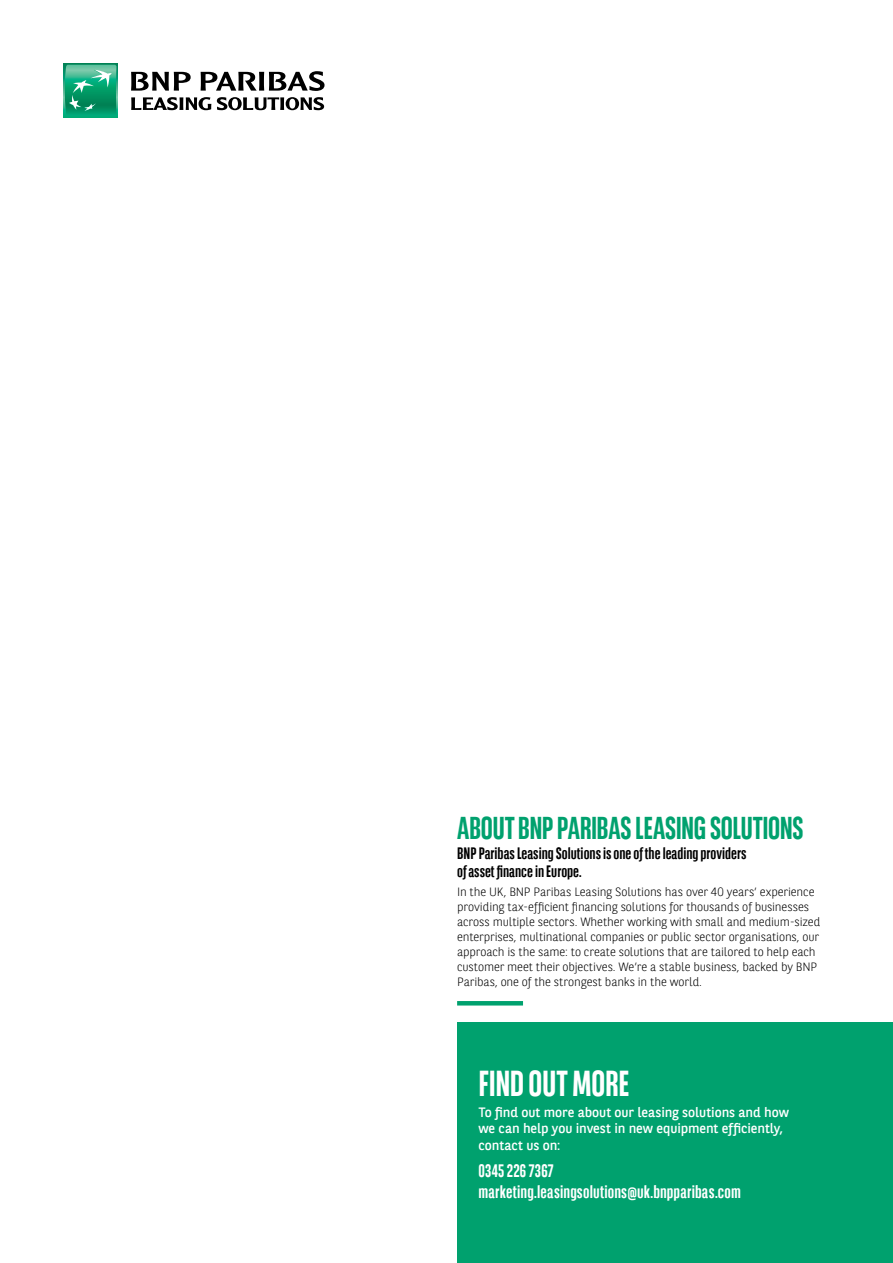
<style>
.page{position:relative;width:893px;height:1263px;background:#fff}
.page>*{position:absolute;margin:0;border:0;box-sizing:border-box;transform-origin:0 0}
.t1{font:700 36px "BNPP Sans Condensed";letter-spacing:-.01em;color:#fff}
.t2{font:700 31.5px "BNPP Sans Condensed";letter-spacing:-.02em;color:#00a16e}
.t3{font:700 18px/21px "BNPP Sans Condensed";letter-spacing:.01em;color:#fff}
.t4{font:700 16.5px/18px "BNPP Sans Condensed";color:#000}
.t5{font:13.5px/16.5px "BNPP Sans";letter-spacing:-.005em;color:#fff}
.t6{font:300 12px/15px "BNPP Sans";letter-spacing:-.01em;color:#000}
</style>
<div class="page">
<svg style="left:64px;top:64px;width:54px;height:54px"></svg>
<svg style="left:65px;top:65px;width:51px;height:51px;background:#2cab82"></svg>
<svg style="left:131px;top:72px;width:60px;height:19px"></svg>
<svg style="left:201px;top:71px;width:124px;height:20px"></svg>
<svg style="left:131px;top:97px;width:80px;height:13px"></svg>
<svg style="left:217px;top:97px;width:107px;height:13px"></svg>
<hr style="left:457px;top:1001px;width:66px;height:4px;background:#00a16e">
<div style="left:457px;top:1022px;width:436px;height:241px;background:#00a16e"></div>
<h2 class="t2" style="left:457px;top:809px;width:348px">ABOUT BNP PARIBAS LEASING SOLUTIONS</h2>
<h3 class="t4" style="left:457px;top:844px;width:291px">BNP Paribas Leasing Solutions is one of the leading providers of asset finance in Europe.</h3>
<p class="t6" style="left:457px;top:884px;width:365px">In the UK, BNP Paribas Leasing Solutions has over 40 years’ experience providing tax-efficient financing solutions for thousands of businesses across multiple sectors. Whether working with small and medium-sized enterprises, multinational companies or public sector organisations, our approach is the same: to create solutions that are tailored to help each customer meet their objectives. We’re a stable business, backed by BNP Paribas, one of the strongest banks in the world.</p>
<h1 class="t1" style="left:478px;top:1062px;width:153px">FIND OUT MORE</h1>
<p class="t5" style="left:478px;top:1103px;width:312px">To find out more about our leasing solutions and how we can help you invest in new equipment efficiently, contact us on:</p>
<h3 class="t3" style="left:478px;top:1160px;width:264px">0345 226 7367 marketing.leasingsolutions@uk.bnpparibas.com</h3>
</div>
